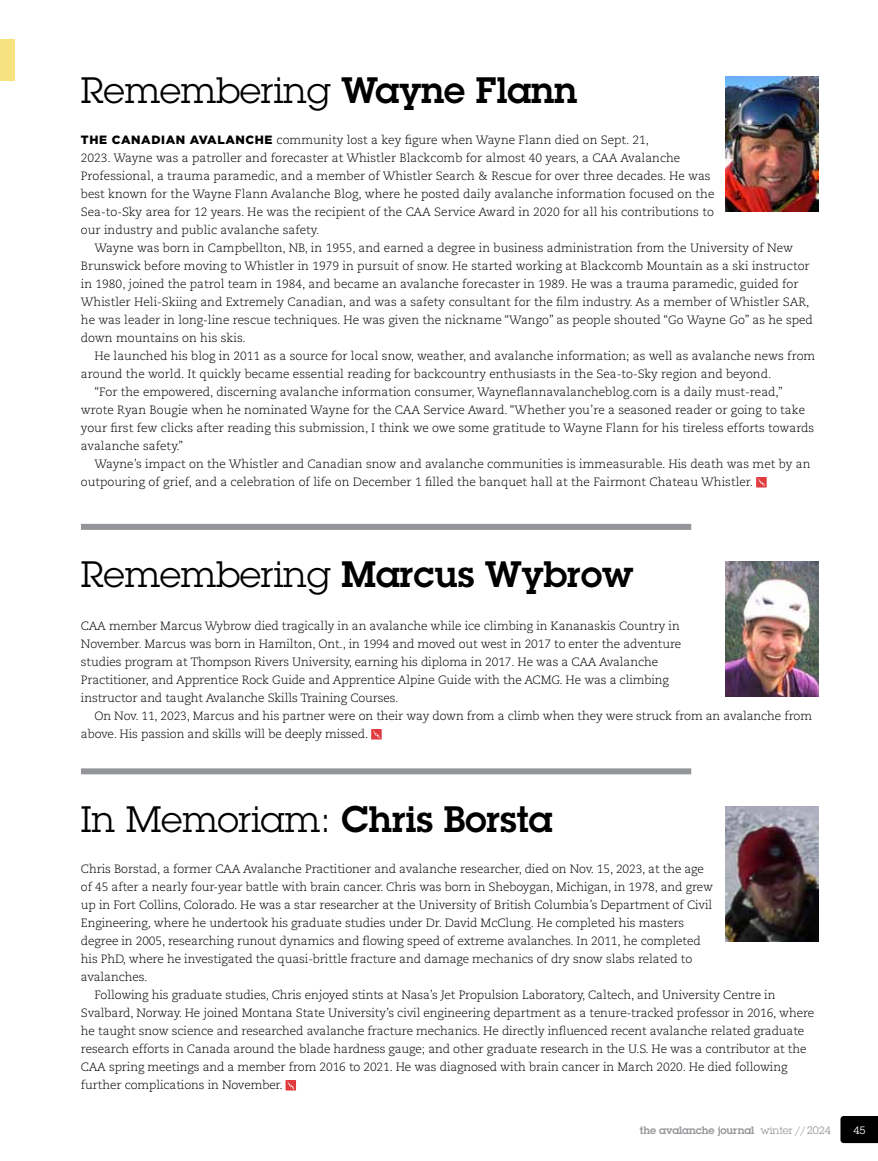
<style>
.page{position:relative;width:878px;height:1161px;background:#fff}
.page>*{position:absolute;margin:0;border:0;box-sizing:border-box;transform-origin:0 0}
.t1{font:36px "Lubalin Graph Std";color:#000}
.t2{font:600 36px "Lubalin Graph Std";color:#000}
.t3{font:300 12px/18px "Caecilia LT Std";letter-spacing:-.01em;color:#000}
.t4{font:600 10.5px "Lubalin Graph Std";letter-spacing:-.005em;color:#939598}
.t5{font:10.5px "Lubalin Graph Std";color:#fff}
.s1{font-weight:600}
.s2{font-family:"Gotham";font-weight:900}
.s3{font-weight:400}
</style>
<div class="page">
<svg style="left:840px;top:1116px;width:38px;height:27px"></svg>
<div style="left:0;top:40px;width:15px;height:41px;background:#f6e280"></div>
<svg style="left:756px;top:477px;width:10px;height:11px"></svg>
<svg style="left:757px;top:477px;width:7px;height:10px"></svg>
<svg style="left:371px;top:729px;width:10px;height:11px"></svg>
<svg style="left:372px;top:729px;width:7px;height:10px"></svg>
<div style="left:285px;top:1080px;width:11px;height:10px;background:#e03a3e"></div>
<svg style="left:287px;top:1081px;width:7px;height:9px"></svg>
<img style="left:725px;top:77px;width:93px;height:135px">
<img style="left:725px;top:561px;width:93px;height:135px">
<img style="left:725px;top:807px;width:93px;height:135px">
<div style="left:81px;top:524px;width:610px;height:6px;background:#939598"></div>
<div style="left:81px;top:768px;width:610px;height:6px;background:#939598"></div>
<h1 class="t1" style="left:81px;top:67px;width:498px">Remembering <span class="s1">Wayne Flann</span></h1>
<p class="t3" style="left:81px;top:131px;width:635px"><span class="s2">THE CANADIAN AVALANCHE</span> community lost a key figure when Wayne Flann died on Sept. 21,<br>2023. Wayne was a patroller and forecaster at Whistler Blackcomb for almost 40 years, a CAA Avalanche Professional, a trauma paramedic, and a member of Whistler Search &amp; Rescue for over three decades. He was best known for the Wayne Flann Avalanche Blog, where he posted daily avalanche information focused on the Sea-to-Sky area for 12 years. He was the recipient of the CAA Service Award in 2020 for all his contributions to our industry and public avalanche safety.</p>
<p class="t3" style="left:81px;top:239px;width:733px;text-indent:14px">Wayne was born in Campbellton, NB, in 1955, and earned a degree in business administration from the University of New Brunswick before moving to Whistler in 1979 in pursuit of snow. He started working at Blackcomb Mountain as a ski instructor in 1980, joined the patrol team in 1984, and became an avalanche forecaster in 1989. He was a trauma paramedic, guided for Whistler Heli-Skiing and Extremely Canadian, and was a safety consultant for the film industry. As a member of Whistler SAR, he was leader in long-line rescue techniques. He was given the nickname “Wango” as people shouted “Go Wayne Go” as he sped down mountains on his skis.</p>
<p class="t3" style="left:94px;top:347px;width:722px">He launched his blog in 2011 as a source for local snow, weather, and avalanche information; as well as avalanche news from</p>
<p class="t3" style="left:81px;top:365px;width:692px">around the world. It quickly became essential reading for backcountry enthusiasts in the Sea-to-Sky region and beyond.</p>
<p class="t3" style="left:94px;top:383px;width:690px">“For the empowered, discerning avalanche information consumer, Wayneflannavalancheblog.com is a daily must-read,”</p>
<p class="t3" style="left:81px;top:401px;width:725px">wrote Ryan Bougie when he nominated Wayne for the CAA Service Award. “Whether you’re a seasoned reader or going to take</p>
<p class="t3" style="left:81px;top:419px;width:734px">your first few clicks after reading this submission, I think we owe some gratitude to Wayne Flann for his tireless efforts towards</p>
<p class="t3" style="left:81px;top:437px;width:104px">avalanche safety.”</p>
<p class="t3" style="left:94px;top:455px;width:717px">Wayne’s impact on the Whistler and Canadian snow and avalanche communities is immeasurable. His death was met by an</p>
<p class="t3" style="left:81px;top:473px;width:673px">outpouring of grief, and a celebration of life on December 1 filled the banquet hall at the Fairmont Chateau Whistler.</p>
<h1 class="t2" style="left:81px;top:551px;width:554px"><span class="s3">Remembering</span> Marcus Wybrow</h1>
<p class="t3" style="left:81px;top:617px;width:602px">CAA member Marcus Wybrow died tragically in an avalanche while ice climbing in Kananaskis Country in November. Marcus was born in Hamilton, Ont., in 1994 and moved out west in 2017 to enter the adventure studies program at Thompson Rivers University, earning his diploma in 2017. He was a CAA Avalanche Practitioner, and Apprentice Rock Guide and Apprentice Alpine Guide with the ACMG. He was a climbing instructor and taught Avalanche Skills Training Courses.</p>
<p class="t3" style="left:81px;top:707px;width:732px;text-indent:14px">On Nov. 11, 2023, Marcus and his partner were on their way down from a climb when they were struck from an avalanche from above. His passion and skills will be deeply missed.</p>
<h1 class="t1" style="left:81px;top:797px;width:473px">In Memoriam: <span class="s1">Chris Borsta</span></h1>
<p class="t3" style="left:81px;top:860px;width:633px">Chris Borstad, a former CAA Avalanche Practitioner and avalanche researcher, died on Nov. 15, 2023, at the age of 45 after a nearly four-year battle with brain cancer. Chris was born in Sheboygan, Michigan, in 1978, and grew up in Fort Collins, Colorado. He was a star researcher at the University of British Columbia’s Department of Civil Engineering, where he undertook his graduate studies under Dr. David McClung. He completed his masters degree in 2005, researching runout dynamics and flowing speed of extreme avalanches. In 2011, he completed his PhD, where he investigated the quasi-brittle fracture and damage mechanics of dry snow slabs related to avalanches.</p>
<p class="t3" style="left:81px;top:986px;width:735px;text-indent:14px">Following his graduate studies, Chris enjoyed stints at Nasa’s Jet Propulsion Laboratory, Caltech, and University Centre in Svalbard, Norway. He joined Montana State University’s civil engineering department as a tenure-tracked professor in 2016, where he taught snow science and researched avalanche fracture mechanics. He directly influenced recent avalanche related graduate research efforts in Canada around the blade hardness gauge; and other graduate research in the U.S. He was a contributor at the CAA spring meetings and a member from 2016 to 2021. He was diagnosed with brain cancer in March 2020. He died following further complications in November.</p>
<p class="t4" style="left:640px;top:1123px;width:193px">the avalanche journal <span class="s3">winter // 2024</span></p>
<p class="t5" style="left:853px;top:1124px;width:14px">45</p>
</div>
